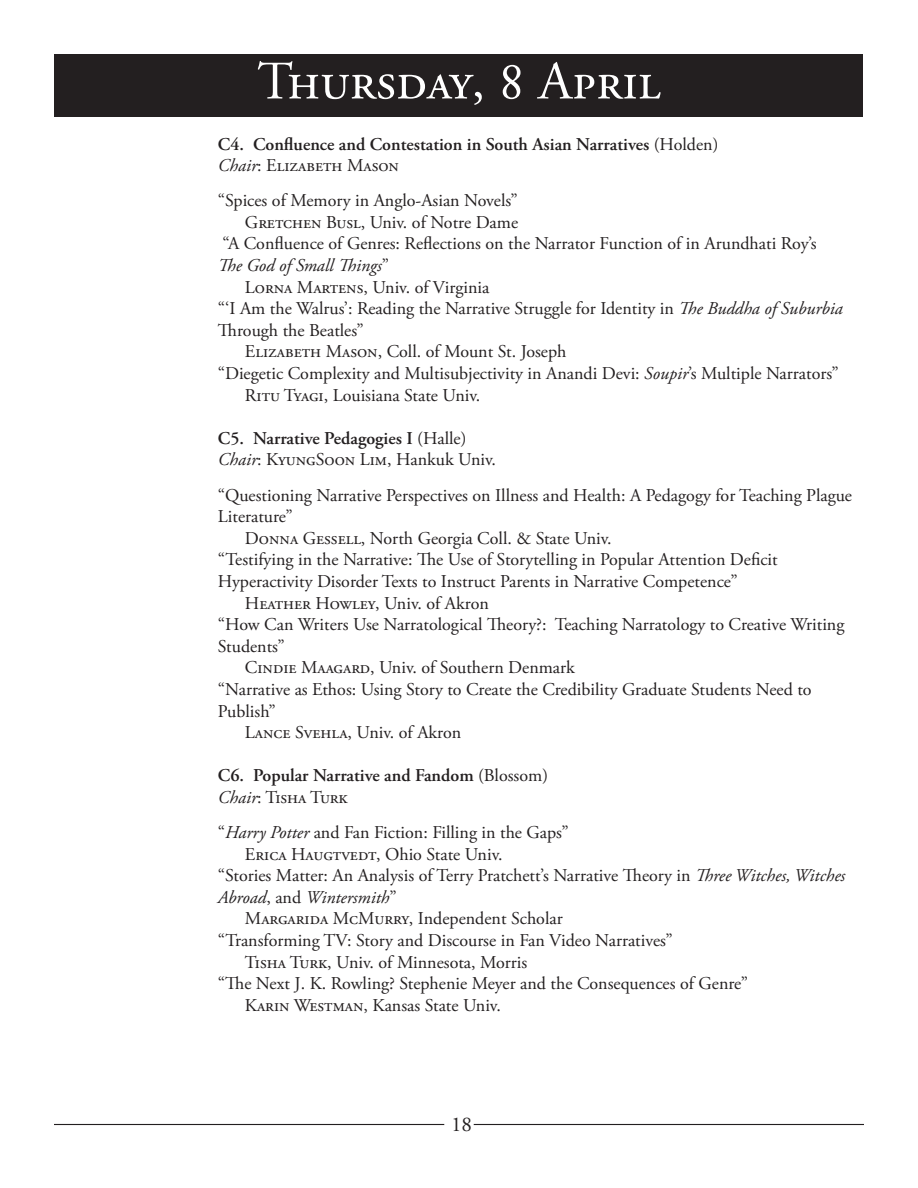
<style>
.page{position:relative;width:918px;height:1188px;background:#fff}
.page>*{position:absolute;margin:0;border:0;box-sizing:border-box;transform-origin:0 0}
.t1{font:54px "Adobe Garamond Pro";color:#fff}
.t2{font:21px "Adobe Garamond Pro";color:#231f20}
.t3{font:18px/21.6px "Adobe Garamond Pro";color:#231f20}
.t4{font:600 18px/21.6px "Adobe Garamond Pro";color:#231f20}
.t5{font:italic 18px "Adobe Garamond Pro";color:#231f20}
.s1{font-weight:400}
.s2{font-weight:400;font-style:italic}
.s3{font-style:normal}
.s4{font-style:italic}
.s5{font-weight:600}
</style>
<div class="page">
<hr style="left:54px;top:1124px;width:390px;height:1px;background:#231f20">
<hr style="left:474px;top:1124px;width:390px;height:1px;background:#231f20">
<div style="left:55px;top:54px;width:808px;height:63px;background:#231f20"></div>
<h1 class="t1" style="left:257px;top:49px;width:405px">THURSDAY, 8 APRIL</h1>
<p class="t4" style="left:218px;top:133px;width:502px">C4. Confluence and Contestation in South Asian Narratives <span class="s1">(Holden)<br></span><span class="s2">Chair</span><span class="s1">: ELIZABETH MASON</span></p>
<p class="t3" style="left:218px;top:190px;width:301px">“Spices of Memory in Anglo-Asian Novels”</p>
<p class="t3" style="left:245px;top:212px;width:275px">GRETCHEN BUSL, Univ. of Notre Dame</p>
<p class="t3" style="left:222px;top:234px;width:596px">“A Confluence of Genres: Reflections on the Narrator Function of in Arundhati Roy’s</p>
<p class="t5" style="left:218px;top:255px;width:173px">The God of Small Things<span class="s3">”</span></p>
<p class="t3" style="left:245px;top:277px;width:246px">LORNA MARTENS, Univ. of Virginia</p>
<p class="t3" style="left:218px;top:298px;width:626px">“‘I Am the Walrus’: Reading the Narrative Struggle for Identity in <span class="s4">The Buddha of Suburbia</span></p>
<p class="t3" style="left:218px;top:320px;width:147px">Through the Beatles”</p>
<p class="t3" style="left:245px;top:342px;width:323px">ELIZABETH MASON, Coll. of Mount St. Joseph</p>
<p class="t3" style="left:218px;top:363px;width:622px">“Diegetic Complexity and Multisubjectivity in Anandi Devi: <span class="s4">Soupir</span>’s Multiple Narrators”</p>
<p class="t3" style="left:245px;top:385px;width:237px">RITU TYAGI, Louisiana State Univ.</p>
<p class="t3" style="left:218px;top:428px;width:280px"><span class="s5">C5. Narrative Pedagogies I</span> (Halle)<br><span class="s4">Chair</span>: KYUNGSOON LIM, Hankuk Univ.</p>
<p class="t3" style="left:218px;top:485px;width:636px">“Questioning Narrative Perspectives on Illness and Health: A Pedagogy for Teaching Plague</p>
<p class="t3" style="left:218px;top:506px;width:76px">Literature”</p>
<p class="t3" style="left:245px;top:528px;width:368px">DONNA GESSELL, North Georgia Coll. &amp; State Univ.</p>
<p class="t3" style="left:218px;top:549px;width:561px">“Testifying in the Narrative: The Use of Storytelling in Popular Attention Deficit</p>
<p class="t3" style="left:218px;top:571px;width:521px">Hyperactivity Disorder Texts to Instruct Parents in Narrative Competence”</p>
<p class="t3" style="left:245px;top:593px;width:245px">HEATHER HOWLEY, Univ. of Akron</p>
<p class="t3" style="left:218px;top:614px;width:628px">“How Can Writers Use Narratological Theory?: Teaching Narratology to Creative Writing</p>
<p class="t3" style="left:218px;top:636px;width:68px">Students”</p>
<p class="t3" style="left:245px;top:657px;width:331px">CINDIE MAAGARD, Univ. of Southern Denmark</p>
<p class="t3" style="left:218px;top:679px;width:595px">“Narrative as Ethos: Using Story to Create the Credibility Graduate Students Need to</p>
<p class="t3" style="left:218px;top:701px;width:59px">Publish”</p>
<p class="t3" style="left:245px;top:722px;width:218px">LANCE SVEHLA, Univ. of Akron</p>
<p class="t4" style="left:218px;top:765px;width:332px">C6. Popular Narrative and Fandom <span class="s1">(Blossom)<br></span><span class="s2">Chair</span><span class="s1">: TISHA TURK</span></p>
<p class="t3" style="left:218px;top:822px;width:352px">“<span class="s4">Harry Potter</span> and Fan Fiction: Filling in the Gaps”</p>
<p class="t3" style="left:245px;top:844px;width:259px">ERICA HAUGTVEDT, Ohio State Univ.</p>
<p class="t3" style="left:218px;top:865px;width:629px">“Stories Matter: An Analysis of Terry Pratchett’s Narrative Theory in <span class="s4">Three Witches, Witches</span></p>
<p class="t5" style="left:218px;top:886px;width:180px">Abroad<span class="s3">, and</span> Wintersmith<span class="s3">”</span></p>
<p class="t3" style="left:245px;top:909px;width:319px">MARGARIDA MCMURRY, Independent Scholar</p>
<p class="t3" style="left:218px;top:930px;width:456px">“Transforming TV: Story and Discourse in Fan Video Narratives”</p>
<p class="t3" style="left:245px;top:952px;width:284px">TISHA TURK, Univ. of Minnesota, Morris</p>
<p class="t3" style="left:218px;top:973px;width:532px">“The Next J. K. Rowling? Stephenie Meyer and the Consequences of Genre”</p>
<p class="t3" style="left:245px;top:995px;width:257px">KARIN WESTMAN, Kansas State Univ.</p>
<p class="t2" style="left:451px;top:1112px;width:22px">18</p>
</div>
